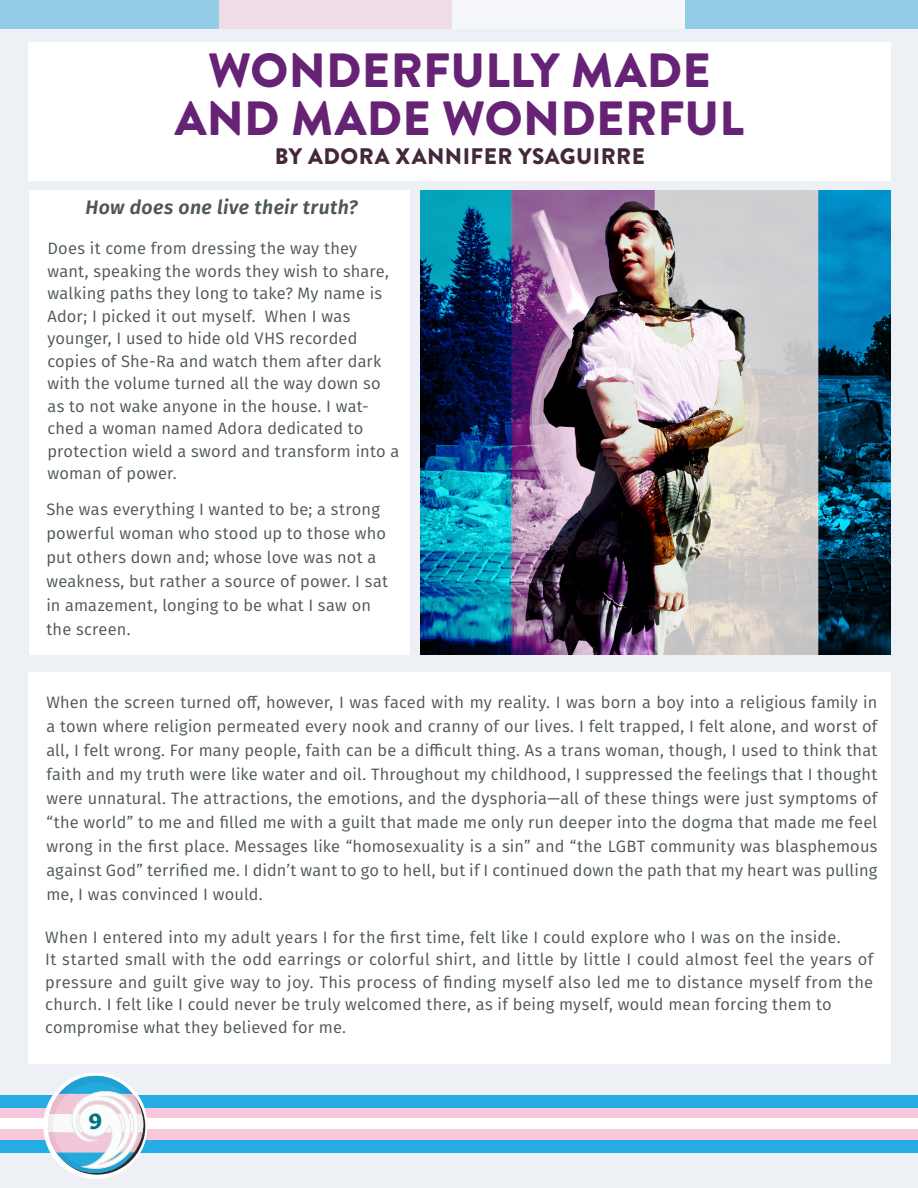
<style>
.page{position:relative;width:918px;height:1188px;background:#edf0f5}
.page>*{position:absolute;margin:0;border:0;box-sizing:border-box;transform-origin:0 0}
._01_Main_Header_-_Br{font:900 48px "Brandon Grotesque";letter-spacing:.01em;color:#662274}
._01_Main_Header_-_Br-2{font:900 22.5px "Brandon Grotesque";letter-spacing:.02em;color:#43273a}
.t1{font:700 22.5px "Gitan Latn";color:#007580}
._02_Main_Text_-_Fira{font:italic 600 19.5px "Fira Sans";letter-spacing:.02em;color:#4e5758}
._02_Main_Text_-_Fira-2{font:16.5px/24px "Fira Sans";letter-spacing:.01em;color:#4e5758}
</style>
<div class="page">
<div style="left:0;top:1108px;width:918px;height:13px;background:#f8c7dc"></div>
<div style="left:0;top:1095px;width:918px;height:12px;background:#25ace3"></div>
<div style="left:0;top:1118px;width:918px;height:13px;background:#fff"></div>
<div style="left:0;top:1129px;width:918px;height:13px;background:#f8c7dc"></div>
<div style="left:0;top:1140px;width:918px;height:13px;background:#25ace3"></div>
<div style="left:43px;top:1073px;width:105px;height:106px;background:#fff;border-radius:50%"></div>
<svg style="left:47px;top:1076px;width:98px;height:99px"></svg>
<div style="left:685px;top:0;width:233px;height:29px;background:#93cce6"></div>
<div style="left:452px;top:0;width:233px;height:29px;background:#f5f6f9"></div>
<div style="left:219px;top:0;width:233px;height:29px;background:#f0dce8"></div>
<div style="left:0;top:0;width:219px;height:29px;background:#93cce6"></div>
<img style="left:420px;top:190px;width:471px;height:464px">
<div style="left:29px;top:190px;width:380px;height:464px;background:#fff"></div>
<div style="left:28px;top:673px;width:863px;height:391px;background:#fff"></div>
<div style="left:28px;top:42px;width:863px;height:138px;background:#fff"></div>
<p class="_01_Main_Header_-_Br" style="left:208px;top:37px;width:504px">WONDERFULLY MADE</p>
<p class="_01_Main_Header_-_Br" style="left:175px;top:85px;width:571px">AND MADE WONDERFUL</p>
<p class="_01_Main_Header_-_Br-2" style="left:275px;top:140px;width:371px">BY ADORA XANNIFER YSAGUIRRE</p>
<p class="_02_Main_Text_-_Fira" style="left:86px;top:192px;width:274px">How does one live their truth?</p>
<p class="_02_Main_Text_-_Fira-2" style="left:47px;top:237px;width:343px;line-height:22.5px">Does it come from dressing the way they want, speaking the words they wish to share, walking paths they long to take? My name is Ador; I picked it out myself. When I was</p>
<p class="_02_Main_Text_-_Fira-2" style="left:47px;top:327px;width:353px;line-height:22.5px">younger, I used to hide old VHS recorded copies of She-Ra and watch them after dark with the volume turned all the way down so as to not wake anyone in the house. I wat&shy;ched a woman named Adora dedicated to protection wield a sword and transform into a woman of power.</p>
<p class="_02_Main_Text_-_Fira-2" style="left:46px;top:497px;width:343px">She was everything I wanted to be; a strong powerful woman who stood up to those who put others down and; whose love was not a weakness, but rather a source of power. I sat in amazement, longing to be what I saw on the screen.</p>
<p class="_02_Main_Text_-_Fira-2" style="left:46px;top:690px;width:833px;text-align:justify">When the screen turned off, however, I was faced with my reality. I was born a boy into a religious family in a town where religion permeated every nook and cranny of our lives. I felt trapped, I felt alone, and worst of all, I felt wrong. For many people, faith can be a difficult thing. As a trans woman, though, I used to think that faith and my truth were like water and oil. Throughout my childhood, I suppressed the feelings that I thought were unnatural. The attractions, the emotions, and the dysphoria—all of these things were just symptoms of “the world” to me and filled me with a guilt that made me only run deeper into the dogma that made me feel wrong in the first place. Messages like “homosexuality is a sin” and “the LGBT community was blasphemous against God” terrified me. I didn’t want to go to hell, but if I continued down the path that my heart was pulling me, I was convinced I would.</p>
<p class="_02_Main_Text_-_Fira-2" style="left:45px;top:924px;width:797px">When I entered into my adult years I for the first time, felt like I could explore who I was on the inside.</p>
<p class="_02_Main_Text_-_Fira-2" style="left:45px;top:948px;width:829px;line-height:22.5px;text-align:justify">It started small with the odd earrings or colorful shirt, and little by little I could almost feel the years of pressure and guilt give way to joy. This process of finding myself also led me to distance myself from the church. I felt like I could never be truly welcomed there, as if being myself, would mean forcing them to</p>
<p class="_02_Main_Text_-_Fira-2" style="left:45px;top:1014px;width:302px">compromise what they believed for me.</p>
<p class="t1" style="left:89px;top:1101px;width:15px">9</p>
</div>
